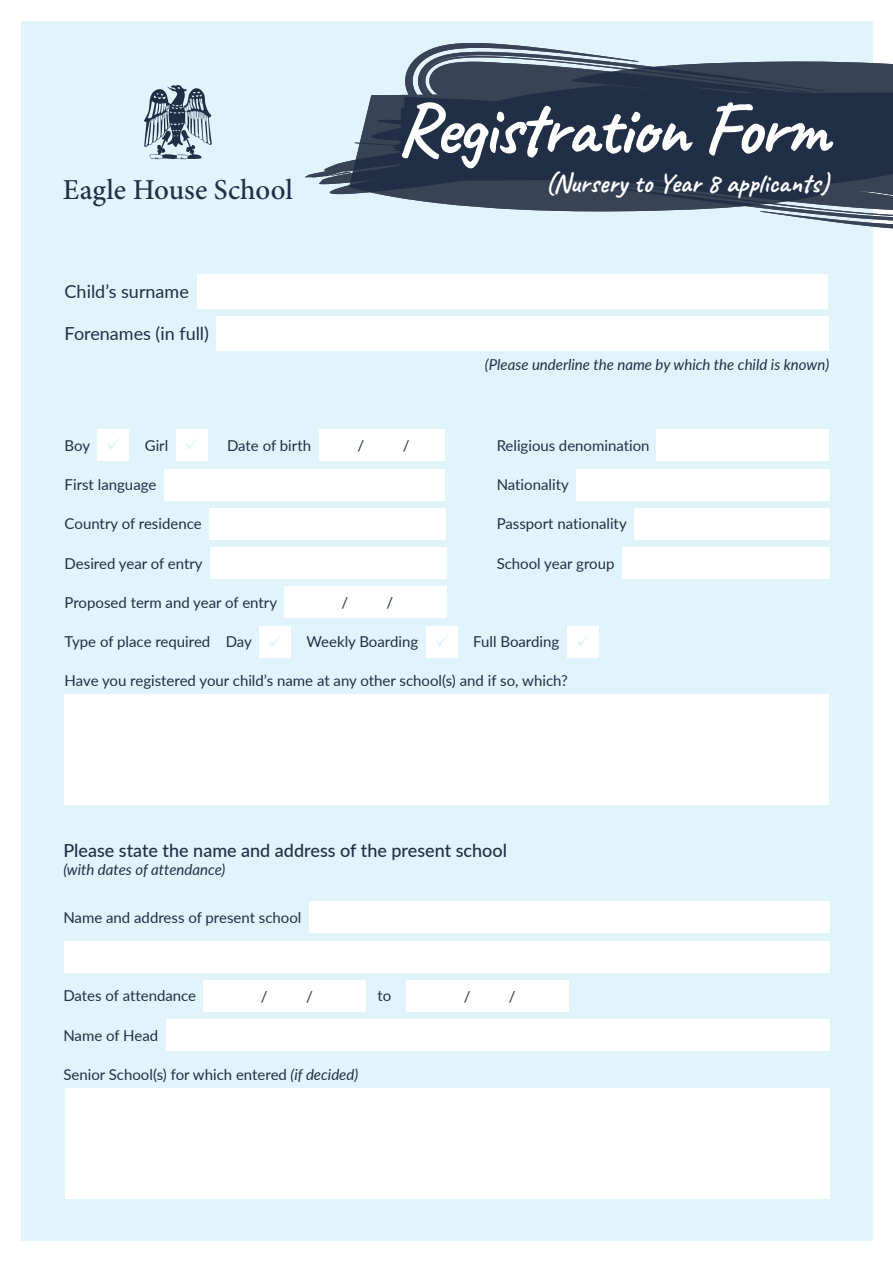
<style>
.page{position:relative;width:893px;height:1263px;background:#fff}
.page>*{position:absolute;margin:0;border:0;box-sizing:border-box;transform-origin:0 0}
.t1{font:700 75px "Caveat";letter-spacing:-.03em;color:#fff}
.t2{font:500 28.95px "Minion Pro";letter-spacing:-.005em;color:#202f46}
.t3{font:700 27px "Caveat";color:#fff}
.t4{font:500 18px "Lato";color:#202f46}
.t5{font:18px "Lato";color:#202f46}
.t6{font:15px "Lato";color:#202f46}
.t7{font:italic 15px "Lato";color:#202f46}
.s1{color:#e1f4fc}
.s2{font-style:italic}
</style>
<div class="page">
<div style="left:21px;top:21px;width:851px;height:1219px;background:#e1f4fc"></div>
<div style="left:197px;top:274px;width:630px;height:34px;background:#fff"></div>
<div style="left:217px;top:316px;width:612px;height:34px;background:#fff"></div>
<div style="left:98px;top:429px;width:31px;height:32px;background:#fff"></div>
<div style="left:176px;top:429px;width:32px;height:32px;background:#fff"></div>
<div style="left:319px;top:429px;width:125px;height:32px;background:#fff"></div>
<div style="left:657px;top:429px;width:172px;height:32px;background:#fff"></div>
<div style="left:164px;top:469px;width:281px;height:31px;background:#fff"></div>
<div style="left:576px;top:469px;width:253px;height:31px;background:#fff"></div>
<div style="left:209px;top:508px;width:237px;height:32px;background:#fff"></div>
<div style="left:634px;top:508px;width:195px;height:32px;background:#fff"></div>
<div style="left:210px;top:547px;width:236px;height:32px;background:#fff"></div>
<div style="left:622px;top:547px;width:207px;height:32px;background:#fff"></div>
<div style="left:284px;top:586px;width:162px;height:32px;background:#fff"></div>
<div style="left:259px;top:626px;width:32px;height:31px;background:#fff"></div>
<div style="left:426px;top:626px;width:32px;height:31px;background:#fff"></div>
<div style="left:567px;top:626px;width:32px;height:31px;background:#fff"></div>
<div style="left:65px;top:694px;width:764px;height:111px;background:#fff"></div>
<svg style="left:144px;top:85px;width:68px;height:74px"></svg>
<svg style="left:305px;top:161px;width:588px;height:69px"></svg>
<svg style="left:350px;top:43px;width:543px;height:168px"></svg>
<svg style="left:349px;top:72px;width:544px;height:129px;background:#2d3b51"></svg>
<svg style="left:571px;top:180px;width:202px;height:26px;background:#2e3a4f"></svg>
<svg style="left:625px;top:67px;width:202px;height:25px;background:#2f3b4f"></svg>
<svg style="left:571px;top:81px;width:33px;height:4px"></svg>
<svg style="left:795px;top:188px;width:32px;height:4px"></svg>
<div style="left:309px;top:901px;width:521px;height:32px;background:#fff"></div>
<div style="left:64px;top:941px;width:766px;height:31px;background:#fff"></div>
<div style="left:204px;top:980px;width:162px;height:32px;background:#fff"></div>
<div style="left:407px;top:980px;width:162px;height:32px;background:#fff"></div>
<div style="left:166px;top:1019px;width:664px;height:32px;background:#fff"></div>
<div style="left:65px;top:1088px;width:765px;height:111px;background:#fff"></div>
<h2 class="t2" style="left:63px;top:170px;width:231px">Eagle House School</h2>
<p class="t5" style="left:65px;top:278px;width:126px">Child’s surname</p>
<p class="t5" style="left:65px;top:320px;width:146px">Forenames (in full)</p>
<h1 class="t1" style="left:399px;top:81px;width:431px">Registration Form</h1>
<h3 class="t3" style="left:545px;top:166px;width:285px">(Nursery to Year 8 applicants)</h3>
<p class="t7" style="left:485px;top:354px;width:346px">(Please underline the name by which the child is known)</p>
<p class="t6" style="left:65px;top:435px;width:57px">Boy <span class="s1">✓</span></p>
<p class="t6" style="left:145px;top:435px;width:56px">Girl <span class="s1">✓</span></p>
<p class="t6" style="left:227px;top:435px;width:86px">Date of birth</p>
<p class="t6" style="left:357px;top:435px;width:8px">/</p>
<p class="t6" style="left:403px;top:435px;width:8px">/</p>
<p class="t6" style="left:497px;top:434px;width:154px">Religious denomination</p>
<p class="t6" style="left:65px;top:474px;width:93px">First language</p>
<p class="t6" style="left:497px;top:474px;width:74px">Nationality</p>
<p class="t6" style="left:65px;top:513px;width:139px">Country of residence</p>
<p class="t6" style="left:497px;top:513px;width:132px">Passport nationality</p>
<p class="t6" style="left:65px;top:552px;width:140px">Desired year of entry</p>
<p class="t6" style="left:497px;top:552px;width:119px">School year group</p>
<p class="t6" style="left:65px;top:592px;width:214px">Proposed term and year of entry</p>
<p class="t6" style="left:341px;top:592px;width:8px">/</p>
<p class="t6" style="left:387px;top:592px;width:8px">/</p>
<p class="t6" style="left:65px;top:631px;width:219px">Type of place required Day <span class="s1">✓</span></p>
<p class="t6" style="left:306px;top:631px;width:144px">Weekly Boarding <span class="s1">✓</span></p>
<p class="t6" style="left:473px;top:631px;width:118px">Full Boarding <span class="s1">✓</span></p>
<p class="t6" style="left:65px;top:670px;width:505px">Have you registered your child’s name at any other school(s) and if so, which?</p>
<p class="t4" style="left:63px;top:837px;width:445px">Please state the name and address of the present school</p>
<p class="t7" style="left:63px;top:859px;width:164px">(with dates of attendance)</p>
<p class="t6" style="left:63px;top:907px;width:240px">Name and address of present school</p>
<p class="t6" style="left:63px;top:985px;width:134px">Dates of attendance</p>
<p class="t6" style="left:261px;top:986px;width:8px">/</p>
<p class="t6" style="left:306px;top:986px;width:8px">/</p>
<p class="t6" style="left:377px;top:985px;width:15px">to</p>
<p class="t6" style="left:464px;top:986px;width:8px">/</p>
<p class="t6" style="left:509px;top:986px;width:8px">/</p>
<p class="t6" style="left:63px;top:1024px;width:96px">Name of Head</p>
<p class="t6" style="left:63px;top:1064px;width:296px">Senior School(s) for which entered <span class="s2">(if decided)</span></p>
</div>
